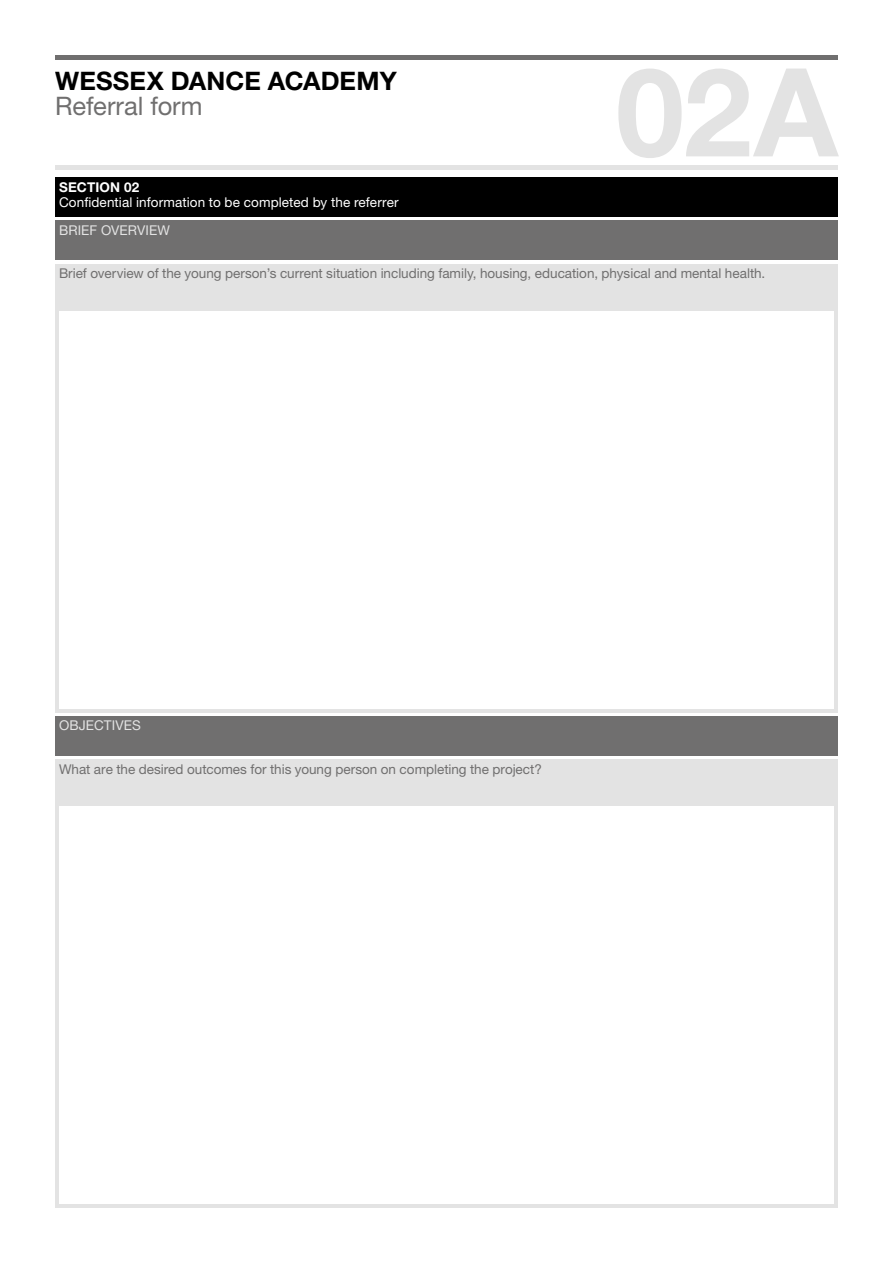
<style>
.page{position:relative;width:893px;height:1263px;background:#fff}
.page>*{position:absolute;margin:0;border:0;box-sizing:border-box;transform-origin:0 0}
.t1{font:700 123px "Helvetica Neue";color:#e3e3e3}
.t2{font:700 25.5px "Helvetica Neue";letter-spacing:.005em;color:#000}
.t3{font:25.5px "Helvetica Neue";color:#706f6f}
.t4{font:13.5px "Helvetica Neue";color:#706f6f}
.t5{font:13.5px "Helvetica Neue";letter-spacing:.01em;color:#fff}
.t6{font:13.5px "Helvetica Neue";letter-spacing:.01em;color:#e3e3e3}
.t7{font:700 13.5px "Helvetica Neue";letter-spacing:.015em;color:#fff}
</style>
<div class="page">
<div style="left:55px;top:55px;width:783px;height:5px;background:#706f6f"></div>
<hr style="left:55px;top:165px;width:783px;height:4px;background:#e3e3e3">
<div style="left:55px;top:178px;width:783px;height:39px;background:#000"></div>
<div style="left:55px;top:264px;width:783px;height:448px;background:#e3e3e3"></div>
<div style="left:59px;top:311px;width:775px;height:397px;background:#fff"></div>
<div style="left:55px;top:221px;width:783px;height:39px;background:#706f6f"></div>
<div style="left:55px;top:759px;width:783px;height:449px;background:#e3e3e3"></div>
<div style="left:59px;top:806px;width:775px;height:398px;background:#fff"></div>
<div style="left:55px;top:716px;width:783px;height:39px;background:#706f6f"></div>
<h2 class="t2" style="left:55px;top:65px;width:343px">WESSEX DANCE ACADEMY</h2>
<h2 class="t3" style="left:55px;top:91px;width:149px">Referral form</h2>
<p class="t7" style="left:59px;top:179px;width:82px">SECTION 02</p>
<p class="t5" style="left:59px;top:194px;width:341px">Confidential information to be completed by the referrer</p>
<h1 class="t1" style="left:616px;top:36px;width:224px">02A</h1>
<p class="t6" style="left:59px;top:222px;width:113px">BRIEF OVERVIEW</p>
<p class="t4" style="left:59px;top:265px;width:708px">Brief overview of the young person’s current situation including family, housing, education, physical and mental health.</p>
<p class="t6" style="left:59px;top:717px;width:83px">OBJECTIVES</p>
<p class="t4" style="left:59px;top:761px;width:484px">What are the desired outcomes for this young person on completing the project?</p>
</div>
